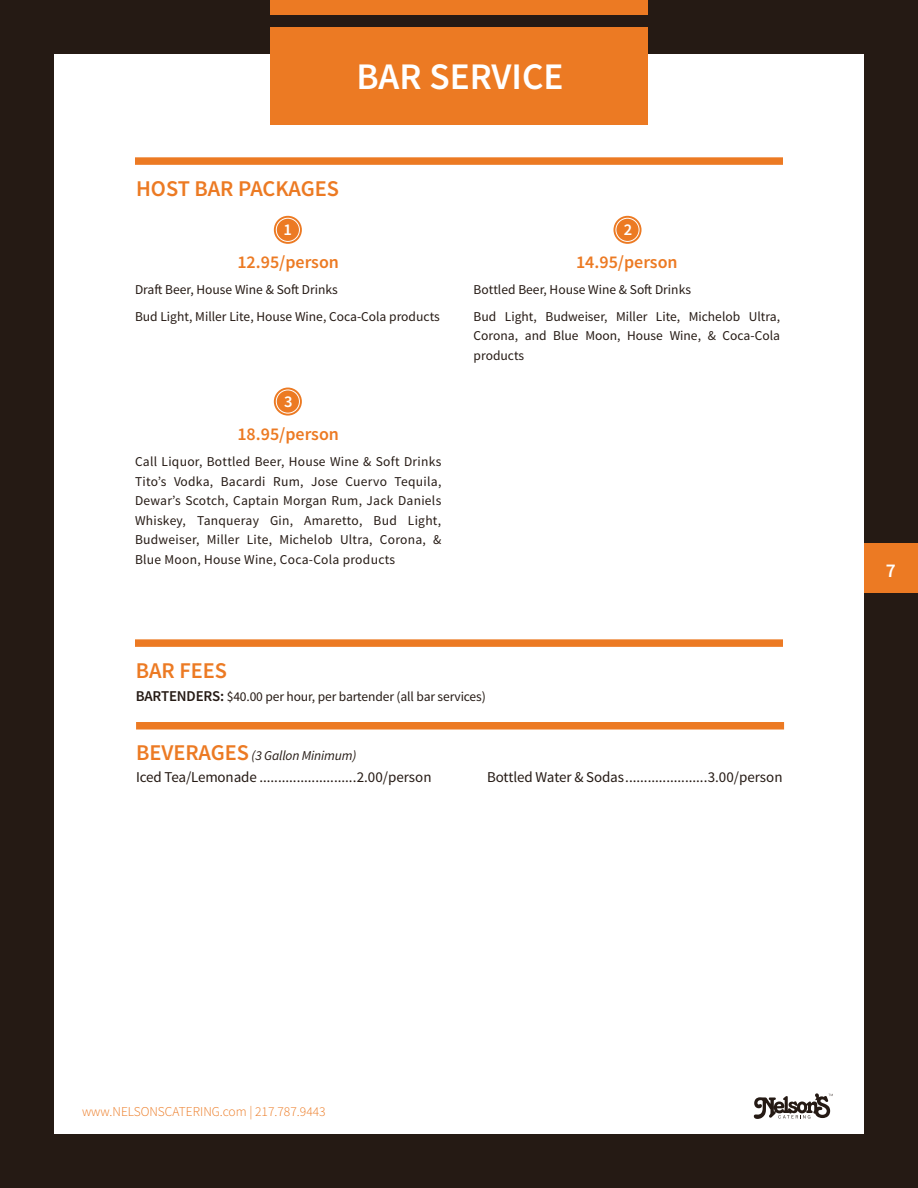
<style>
.page{position:relative;width:918px;height:1188px;background:#251a14}
.page>*{position:absolute;margin:0;border:0;box-sizing:border-box;transform-origin:0 0}
.t1{font:600 37.5px "Source Sans Pro";color:#fff}
.t2{font:600 22.5px "Source Sans Pro";color:#ec7a23}
.t3{font:600 19.5px "Source Sans Pro";color:#fff}
.t4{font:600 18px "Source Sans Pro";color:#ec7a23}
.t5{font:600 16.5px "Source Sans Pro";color:#fff}
.t6{font:15px "Source Sans Pro";letter-spacing:-.01em;color:#251a14}
.t7{font:13.5px/19.5px "Source Sans Pro";color:#251a14}
.t8{font:300 13.5px "Source Sans Pro";color:#ec7a23}
.t9{font:italic 13.5px "Source Sans Pro";letter-spacing:-.01em;color:#251a14}
.s1{font-weight:600;font-size:15px}
.s2{font-weight:600;font-style:normal;font-size:22.5px;color:#ec7a23}
</style>
<div class="page">
<div style="left:54px;top:54px;width:810px;height:1080px;background:#fff"></div>
<svg style="left:754px;top:1093px;width:79px;height:26px"></svg>
<div style="left:864px;top:543px;width:54px;height:50px;background:#ec7a23"></div>
<div style="left:135px;top:157px;width:648px;height:8px;background:#ec7a23"></div>
<div style="left:270px;top:28px;width:378px;height:97px;background:#ec7a23"></div>
<div style="left:270px;top:0;width:378px;height:14px;background:#ec7a23"></div>
<div style="left:135px;top:639px;width:648px;height:8px;background:#ec7a23"></div>
<div style="left:136px;top:722px;width:648px;height:8px;background:#ec7a23"></div>
<svg style="left:274px;top:216px;width:28px;height:28px"></svg>
<div style="left:276px;top:218px;width:24px;height:24px;border:1px solid #fff;border-radius:50%"></div>
<svg style="left:613px;top:216px;width:29px;height:28px"></svg>
<div style="left:616px;top:218px;width:23px;height:24px;border:1px solid #fff;border-radius:50%"></div>
<svg style="left:274px;top:388px;width:28px;height:28px"></svg>
<div style="left:276px;top:390px;width:24px;height:24px;border:1px solid #fff;border-radius:50%"></div>
<h1 class="t1" style="left:357px;top:53px;width:208px">BAR SERVICE</h1>
<h2 class="t2" style="left:136px;top:174px;width:204px">HOST BAR PACKAGES</h2>
<p class="t5" style="left:283px;top:219px;width:10px">1</p>
<p class="t5" style="left:624px;top:219px;width:10px">2</p>
<h3 class="t4" style="left:576px;top:251px;width:103px">14.95/person</h3>
<p class="t7" style="left:474px;top:277px;width:308px;line-height:26.2px">Bottled Beer, House Wine &amp; Soft Drinks<br>Bud Light, Budweiser, Miller Lite, Michelob Ultra,</p>
<p class="t7" style="left:474px;top:326px;width:308px">Corona, and Blue Moon, House Wine, &amp; Coca-Cola products</p>
<h3 class="t4" style="left:237px;top:251px;width:103px">12.95/person</h3>
<p class="t7" style="left:135px;top:277px;width:306px;line-height:26.2px">Draft Beer, House Wine &amp; Soft Drinks<br>Bud Light, Miller Lite, House Wine, Coca-Cola products</p>
<p class="t5" style="left:284px;top:391px;width:10px">3</p>
<h3 class="t4" style="left:237px;top:423px;width:103px">18.95/person</h3>
<p class="t7" style="left:135px;top:452px;width:308px;text-align:justify">Call Liquor, Bottled Beer, House Wine &amp; Soft Drinks Tito’s Vodka, Bacardi Rum, Jose Cuervo Tequila, Dewar’s Scotch, Captain Morgan Rum, Jack Daniels Whiskey, Tanqueray Gin, Amaretto, Bud Light, Budweiser, Miller Lite, Michelob Ultra, Corona, &amp; Blue Moon, House Wine, Coca-Cola products</p>
<h2 class="t2" style="left:136px;top:657px;width:93px">BAR FEES</h2>
<p class="t7" style="left:136px;top:687px;width:352px"><span class="s1">BARTENDERS:</span> $40.00 per hour, per bartender (all bar services)</p>
<p class="t9" style="left:136px;top:747px;width:222px"><span class="s2">BEVERAGES</span> (3 Gallon Minimum)</p>
<p class="t6" style="left:136px;top:768px;width:297px">Iced Tea/Lemonade ..........................2.00/person</p>
<p class="t6" style="left:487px;top:768px;width:297px">Bottled Water &amp; Sodas......................3.00/person</p>
<h3 class="t3" style="left:886px;top:558px;width:12px">7</h3>
<p class="t8" style="left:82px;top:1104px;width:245px">www.NELSONSCATERING.com | 217.787.9443</p>
</div>
